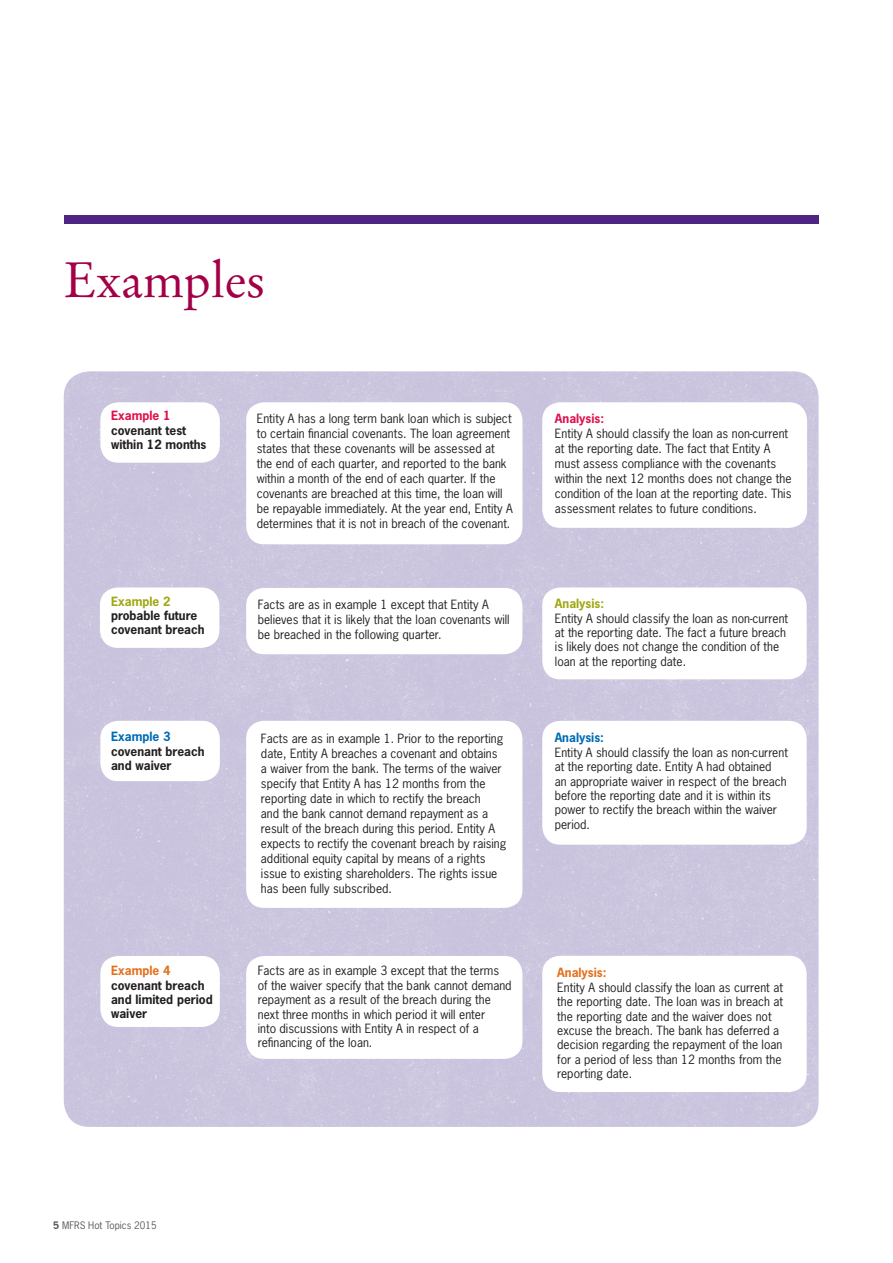
<style>
.page{position:relative;width:893px;height:1263px;background:#fff}
.page>*{position:absolute;margin:0;border:0;box-sizing:border-box;transform-origin:0 0}
.t1{font:49.5px "Stempel Garamond";letter-spacing:-.005em;color:#a30146}
.t2{font:12px/15px "News Gothic";color:#231f20}
.t3{font:700 12px/14.4px "News Gothic";color:#231f20}
.t4{font:700 12px "News Gothic";color:#e0104b}
.t5{font:700 12px "News Gothic";color:#a0a713}
.t6{font:700 12px "News Gothic";color:#006bb6}
.t7{font:700 12px "News Gothic";color:#e4701e}
.t8{font:9.75px "News Gothic";color:#57585a}
.s1{font-weight:700}
</style>
<div class="page">
<div style="left:64px;top:371px;width:755px;height:756px;background:#cbc5de"></div>
<div style="left:64px;top:216px;width:755px;height:8px;background:#4e2582"></div>
<div style="left:246px;top:402px;width:276px;height:142px;background:#fff;border-radius:18px"></div>
<div style="left:246px;top:588px;width:276px;height:66px;background:#fff;border-radius:18px"></div>
<div style="left:246px;top:721px;width:276px;height:187px;background:#fff;border-radius:18px"></div>
<div style="left:246px;top:956px;width:276px;height:103px;background:#fff;border-radius:18px"></div>
<div style="left:542px;top:402px;width:265px;height:126px;background:#fff;border-radius:18px"></div>
<div style="left:542px;top:587px;width:265px;height:92px;background:#fff;border-radius:18px"></div>
<div style="left:542px;top:721px;width:265px;height:124px;background:#fff;border-radius:18px"></div>
<div style="left:542px;top:956px;width:265px;height:136px;background:#fff;border-radius:18px"></div>
<div style="left:100px;top:402px;width:120px;height:61px;background:#fff;border-radius:18px"></div>
<div style="left:100px;top:587px;width:119px;height:61px;background:#fff;border-radius:18px"></div>
<div style="left:100px;top:721px;width:120px;height:60px;background:#fff;border-radius:18px"></div>
<div style="left:100px;top:956px;width:120px;height:71px;background:#fff;border-radius:18px"></div>
<p class="t1" style="left:64px;top:250px;width:203px">Examples</p>
<p class="t4" style="left:111px;top:408px;width:61px">Example 1</p>
<p class="t3" style="left:111px;top:423px;width:97px">covenant test within 12 months</p>
<p class="t2" style="left:257px;top:411px;width:257px">Entity A has a long term bank loan which is subject to certain financial covenants. The loan agreement states that these covenants will be assessed at the end of each quarter, and reported to the bank within a month of the end of each quarter. If the covenants are breached at this time, the loan will be repayable immediately. At the year end, Entity A determines that it is not in breach of the covenant.</p>
<p class="t4" style="left:555px;top:410px;width:51px">Analysis:</p>
<p class="t2" style="left:555px;top:426px;width:238px">Entity A should classify the loan as non-current at the reporting date. The fact that Entity A must assess compliance with the covenants within the next 12 months does not change the condition of the loan at the reporting date. This assessment relates to future conditions.</p>
<p class="t5" style="left:111px;top:593px;width:61px">Example 2</p>
<p class="t3" style="left:111px;top:608px;width:95px">probable future covenant breach</p>
<p class="t2" style="left:258px;top:597px;width:253px">Facts are as in example 1 except that Entity A believes that it is likely that the loan covenants will be breached in the following quarter.</p>
<p class="t5" style="left:555px;top:596px;width:51px">Analysis:</p>
<p class="t2" style="left:555px;top:611px;width:235px;line-height:14.4px">Entity A should classify the loan as non-current at the reporting date. The fact a future breach is likely does not change the condition of the loan at the reporting date.</p>
<p class="t6" style="left:111px;top:729px;width:61px">Example 3</p>
<p class="t3" style="left:111px;top:743px;width:95px">covenant breach and waiver</p>
<p class="t2" style="left:261px;top:731px;width:247px">Facts are as in example 1. Prior to the reporting date, Entity A breaches a covenant and obtains a waiver from the bank. The terms of the waiver specify that Entity A has 12 months from the reporting date in which to rectify the breach<br>and the bank cannot demand repayment as a result of the breach during this period. Entity A expects to rectify the covenant breach by raising additional equity capital by means of a rights issue to existing shareholders. The rights issue has been fully subscribed.</p>
<p class="t6" style="left:555px;top:730px;width:51px">Analysis:</p>
<p class="t2" style="left:555px;top:745px;width:235px;line-height:14.4px">Entity A should classify the loan as non-current at the reporting date. Entity A had obtained<br>an appropriate waiver in respect of the breach before the reporting date and it is within its power to rectify the breach within the waiver period.</p>
<p class="t7" style="left:111px;top:963px;width:61px">Example 4</p>
<p class="t3" style="left:111px;top:978px;width:103px">covenant breach and limited period waiver</p>
<p class="t2" style="left:258px;top:963px;width:255px;line-height:14.4px">Facts are as in example 3 except that the terms of the waiver specify that the bank cannot demand repayment as a result of the breach during the next three months in which period it will enter<br>into discussions with Entity A in respect of a refinancing of the loan.</p>
<p class="t7" style="left:557px;top:965px;width:51px">Analysis:</p>
<p class="t2" style="left:557px;top:980px;width:227px;line-height:14.4px">Entity A should classify the loan as current at the reporting date. The loan was in breach at the reporting date and the waiver does not excuse the breach. The bank has deferred a decision regarding the repayment of the loan for a period of less than 12 months from the reporting date.</p>
<p class="t8" style="left:53px;top:1219px;width:105px"><span class="s1">5</span> MFRS Hot Topics 2015</p>
</div>
